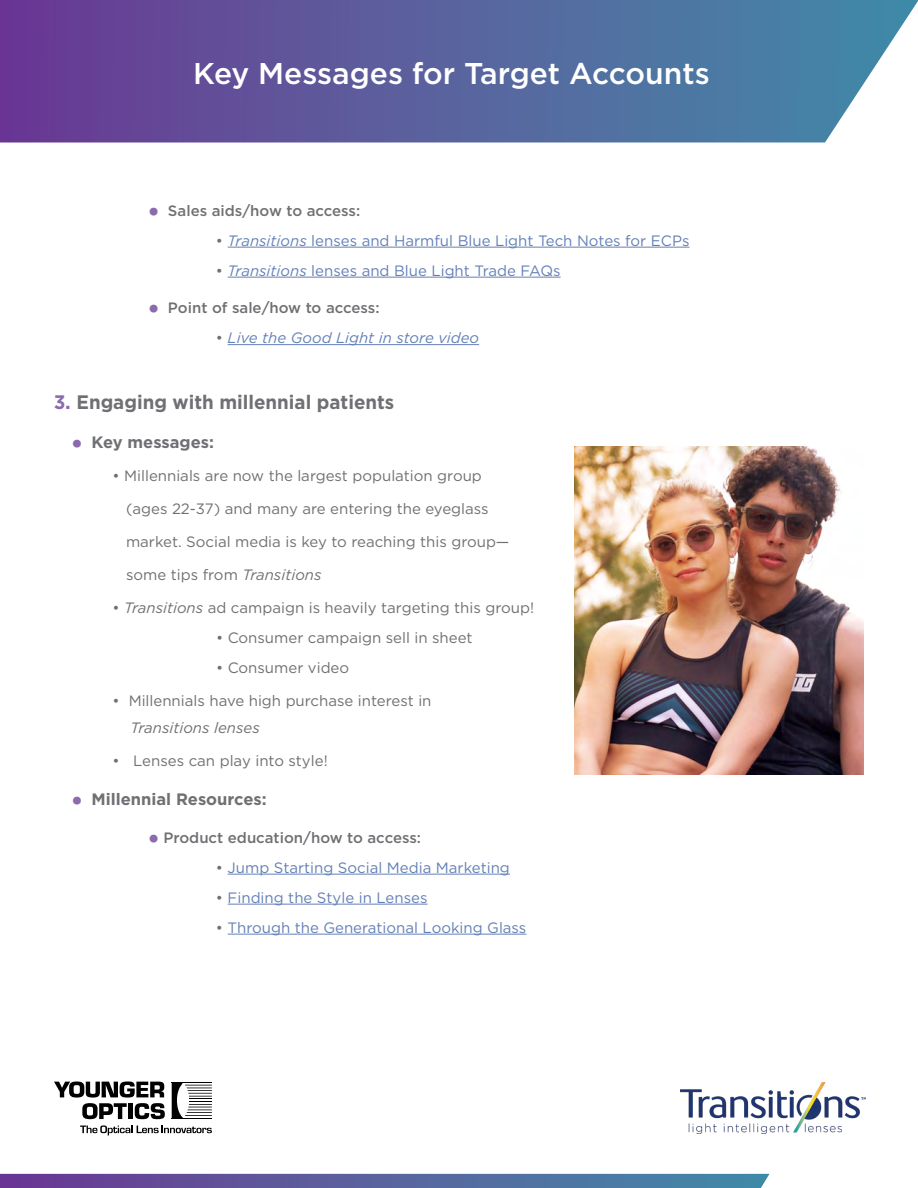
<style>
.page{position:relative;width:918px;height:1188px;background:#fff}
.page>*{position:absolute;margin:0;border:0;box-sizing:border-box;transform-origin:0 0}
.t1{font:500 30px "Gotham";color:#fff}
.t2{font:700 19.5px "Gotham";color:#6f7073;scale:.96 1}
.t3{font:700 16.5px "Gotham";color:#6f7073}
.t4{font:15px "Gotham";color:#6f7073}
.t5{font:15px "Gotham";color:#6380b6}
.t6{font:500 15px "Gotham";color:#6f7073}
.t7{font:italic 15px "Gotham";color:#6380b6}
.t8{font:italic 15px "Gotham";color:#6f7073}
.s1{font-weight:900;font-size:21px;color:#8b6aae}
.s2{color:#6f7073}
.s3{font-style:italic}
.s4{font-style:normal;color:#6f7073}
.s5{color:#8b6aae}
</style>
<div class="page">
<svg style="left:0;top:1174px;width:770px;height:14px;background:#58629e"></svg>
<svg style="left:0;top:0;width:918px;height:142px;background:#5f67a1"></svg>
<img style="left:681px;top:1083px;width:184px;height:51px">
<svg style="left:54px;top:1082px;width:111px;height:37px"></svg>
<svg style="left:80px;top:1125px;width:132px;height:10px"></svg>
<svg style="left:172px;top:1082px;width:40px;height:37px"></svg>
<hr style="left:228px;top:247px;width:462px;height:1px;background:#6380b6">
<hr style="left:228px;top:277px;width:333px;height:1px;background:#6380b6">
<hr style="left:228px;top:344px;width:251px;height:1px;background:#6380b6">
<hr style="left:228px;top:874px;width:282px;height:1px;background:#6380b6">
<hr style="left:228px;top:904px;width:200px;height:1px;background:#6380b6">
<hr style="left:228px;top:934px;width:298px;height:1px;background:#6380b6">
<img style="left:575px;top:446px;width:289px;height:328px">
<h1 class="t1" style="left:193px;top:54px;width:518px">Key Messages for Target Accounts</h1>
<p class="t6" style="left:148px;top:201px;width:213px"><span class="s1">•</span> Sales aids/how to access:</p>
<p class="t5" style="left:216px;top:231px;width:475px"><span class="s2">•</span> <span class="s3">Transitions</span> lenses and Harmful Blue Light Tech Notes for ECPs</p>
<p class="t5" style="left:216px;top:261px;width:346px"><span class="s2">•</span> <span class="s3">Transitions</span> lenses and Blue Light Trade FAQs</p>
<p class="t6" style="left:148px;top:298px;width:233px"><span class="s1">•</span> Point of sale/how to access:</p>
<p class="t7" style="left:216px;top:328px;width:265px"><span class="s4">•</span> Live the Good Light in store video</p>
<h2 class="t2" style="left:54px;top:389px;width:356px"><span class="s5">3.</span> Engaging with millennial patients</h2>
<p class="t3" style="left:72px;top:431px;width:143px"><span class="s1">•</span> Key messages:</p>
<p class="t4" style="left:112px;top:466px;width:371px">• Millennials are now the largest population group</p>
<p class="t4" style="left:126px;top:499px;width:364px">(ages 22-37) and many are entering the eyeglass</p>
<p class="t4" style="left:126px;top:532px;width:385px">market. Social media is key to reaching this group—</p>
<p class="t4" style="left:126px;top:565px;width:197px">some tips from <span class="s3">Transitions</span></p>
<p class="t4" style="left:112px;top:598px;width:423px">• <span class="s3">Transitions</span> ad campaign is heavily targeting this group!</p>
<p class="t4" style="left:216px;top:628px;width:258px">• Consumer campaign sell in sheet</p>
<p class="t4" style="left:216px;top:658px;width:135px">• Consumer video</p>
<p class="t4" style="left:112px;top:691px;width:321px">• Millennials have high purchase interest in</p>
<p class="t8" style="left:130px;top:718px;width:131px">Transitions lenses</p>
<p class="t4" style="left:112px;top:751px;width:217px">• Lenses can play into style!</p>
<p class="t3" style="left:72px;top:788px;width:196px"><span class="s1">•</span> Millennial Resources:</p>
<p class="t6" style="left:148px;top:828px;width:274px"><span class="s1">•</span> Product education/how to access:</p>
<p class="t5" style="left:216px;top:858px;width:295px"><span class="s2">•</span> Jump Starting Social Media Marketing</p>
<p class="t5" style="left:216px;top:888px;width:213px"><span class="s2">•</span> Finding the Style in Lenses</p>
<p class="t5" style="left:216px;top:918px;width:312px"><span class="s2">•</span> Through the Generational Looking Glass</p>
</div>
